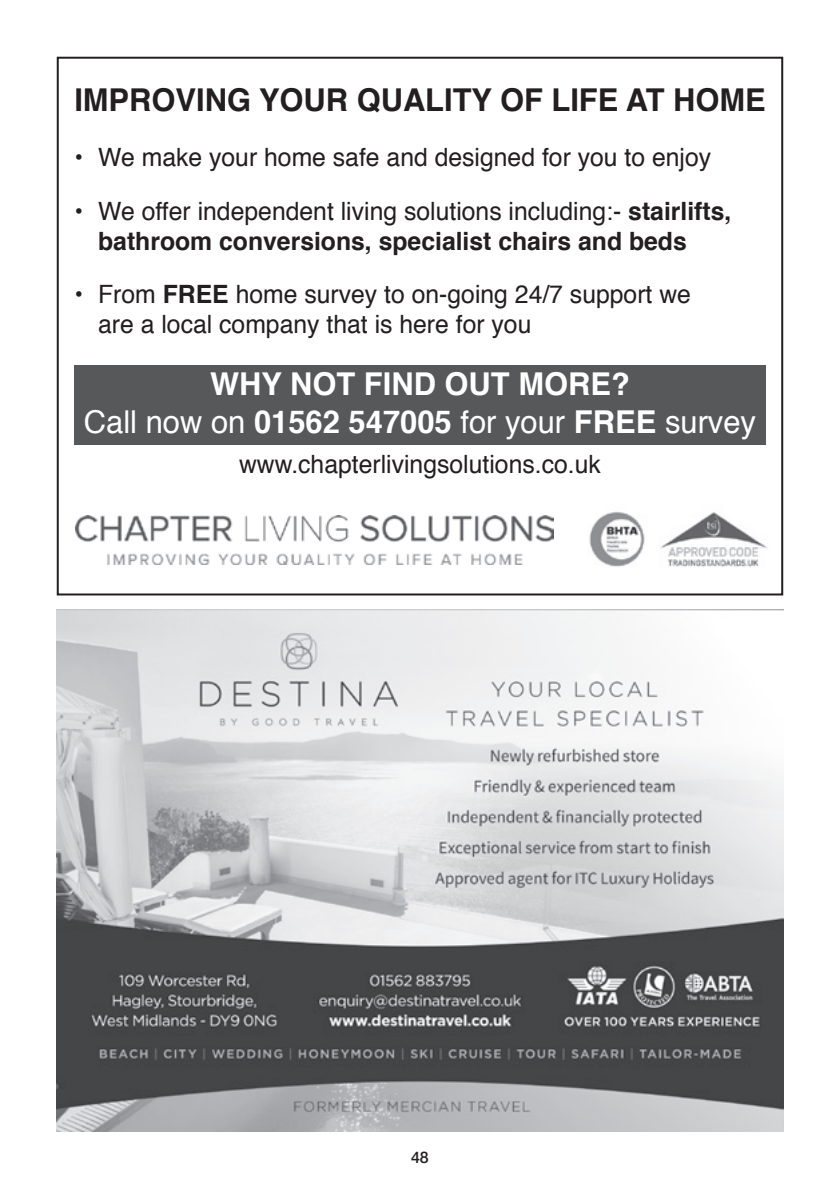
<style>
.page{position:relative;width:840px;height:1191px;background:#fff}
.page>*{position:absolute;margin:0;border:0;box-sizing:border-box;transform-origin:0 0}
.t1{font:31.6px "Helvetica";color:#fff}
.t2{font:700 31.4px "Helvetica";color:#231f20}
.t3{font:700 31.4px "Helvetica";color:#fff}
.t4{font:25.2px/30.2px "Helvetica";color:#231f20}
.t5{font:700 25.2px/30.2px "Helvetica";color:#231f20}
.t6{font:500 16px "Helvetica Neue";color:#231f20}
.s1{font-weight:400}
.s2{font-weight:700}
</style>
<div class="page">
<div style="left:74px;top:365px;width:691px;height:80px;background:#57585a"></div>
<img style="left:75px;top:515px;width:478px;height:50px">
<img style="left:589px;top:511px;width:179px;height:56px">
<img style="left:57px;top:609px;width:725px;height:522px">
<p class="t2" style="left:74px;top:74px;width:692px">IMPROVING YOUR QUALITY OF LIFE AT HOME</p>
<p class="t4" style="left:74px;top:143px;width:638px">• We make your home safe and designed for you to enjoy</p>
<p class="t5" style="left:98px;top:196px;width:634px;text-indent:-24px"><span class="s1">• We offer independent living solutions including:-</span> stairlifts, bathroom conversions, specialist chairs and beds</p>
<p class="t4" style="left:98px;top:280px;width:594px;text-indent:-24px">• From <span class="s2">FREE</span> home survey to on-going 24/7 support we are a local company that is here for you</p>
<p class="t3" style="left:210px;top:358px;width:421px">WHY NOT FIND OUT MORE?</p>
<p class="t1" style="left:84px;top:397px;width:673px">Call now on <span class="s2">01562 547005</span> for your <span class="s2">FREE</span> survey</p>
<p class="t4" style="left:239px;top:450px;width:363px">www.chapterlivingsolutions.co.uk</p>
<p class="t6" style="left:411px;top:1147px;width:19px">48</p>
</div>
